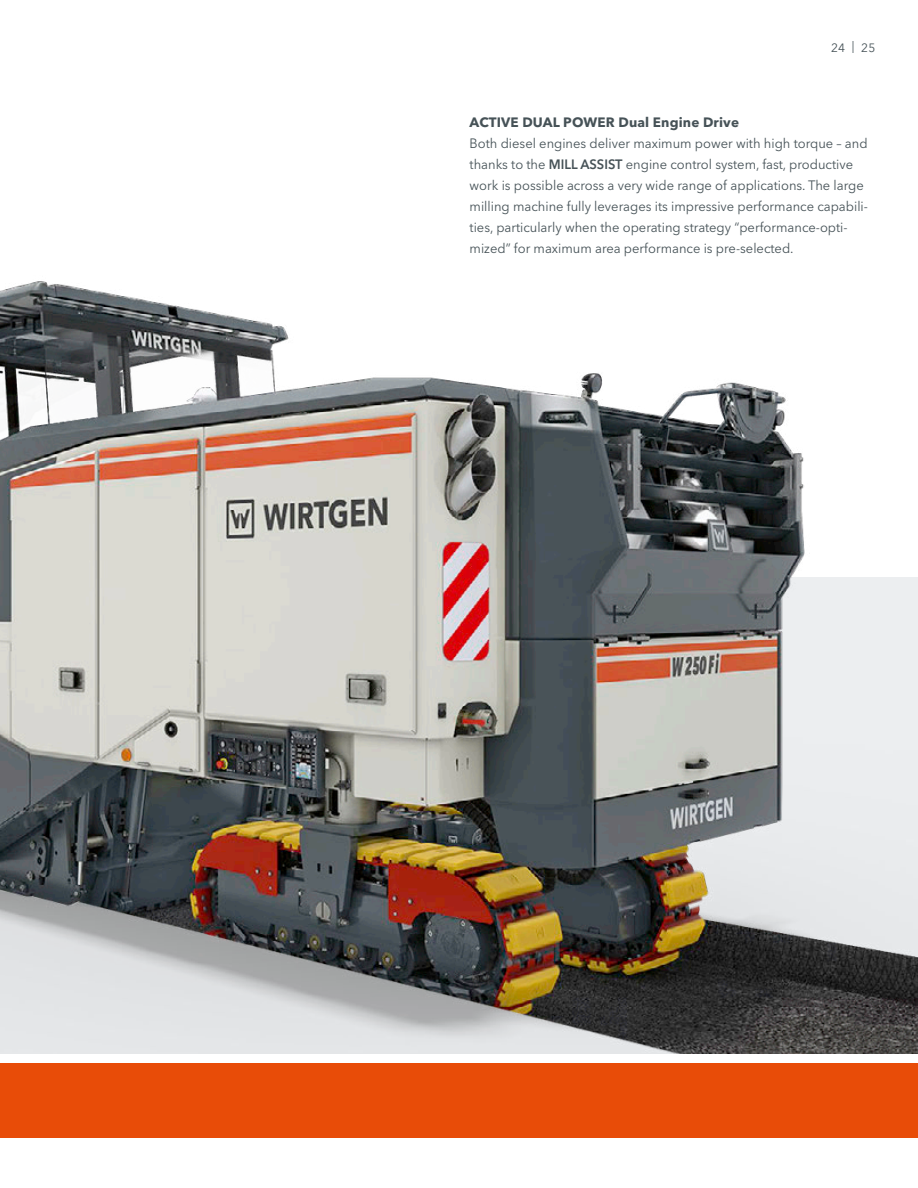
<style>
.page{position:relative;width:918px;height:1188px;background:#fff}
.page>*{position:absolute;margin:0;border:0;box-sizing:border-box;transform-origin:0 0}
.t1{font:13.5px/21px "Avenir Next LT Pro";color:#465257;scale:.96 1}
.t2{font:700 13.5px "Avenir Next LT Pro";letter-spacing:.01em;color:#465257}
.t3{font:12px "Avenir Next LT Pro";color:#465257}
.s1{font-weight:600}
</style>
<div class="page">
<img style="left:0;top:281px;width:918px;height:773px">
<div style="left:0;top:1063px;width:918px;height:74px;background:#e84c08"></div>
<p class="t3" style="left:831px;top:40px;width:46px">24 | 25</p>
<p class="t2" style="left:470px;top:114px;width:271px">ACTIVE DUAL POWER Dual Engine Drive</p>
<p class="t1" style="left:470px;top:133px;width:417px">Both diesel engines deliver maximum power with high torque – and thanks to the <span class="s1">MILL ASSIST</span> engine control system, fast, productive work is possible across a very wide range of applications. The large milling machine fully leverages its impressive performance capabili&shy;ties, particularly when the operating strategy “performance-opti&shy;mized” for maximum area performance is pre-selected.</p>
</div>
